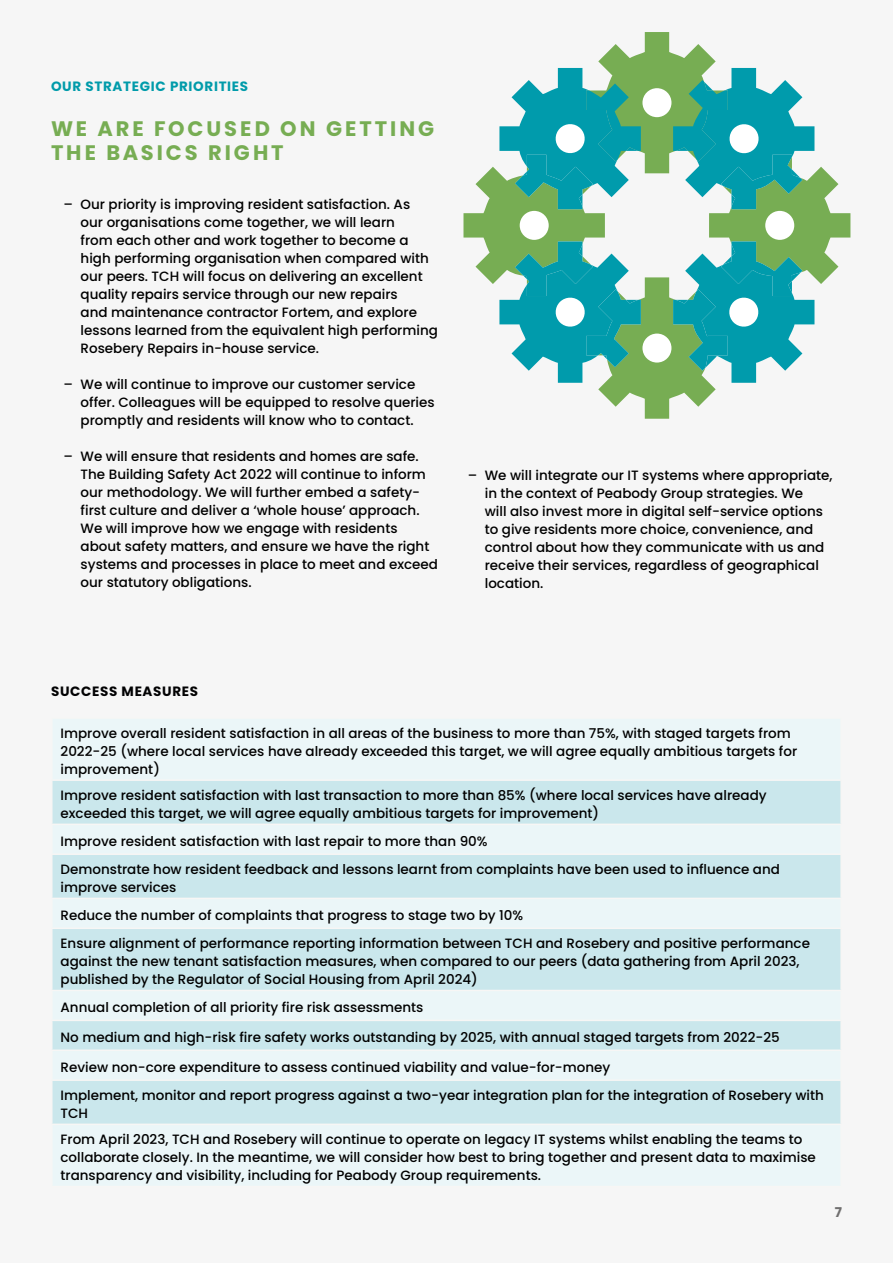
<style>
.page{position:relative;width:893px;height:1263px;background:#f6f6f6}
.page>*{position:absolute;margin:0;border:0;box-sizing:border-box;transform-origin:0 0}
.t1{font:700 21px/24px "Poppins";letter-spacing:.145em;color:#77ad53}
.t2{font:500 13.5px/18px "Poppins";color:#000}
.t3{font:700 13.5px "Poppins";letter-spacing:.05em;color:#009baa}
.t4{font:700 13.5px "Poppins";letter-spacing:.05em;color:#020203}
.t5{font:700 13.5px "Poppins";color:#706f6f}
</style>
<div class="page">
<div style="left:53px;top:719px;width:787px;height:466px;background:#ebf6f8"></div>
<svg style="left:53px;top:781px;width:787px;height:342px;fill:#cae7ec"></svg>
<hr style="left:51px;top:779px;width:791px;height:2px;background:#f7f6f5">
<hr style="left:51px;top:823px;width:791px;height:2px;background:#f7f6f5">
<hr style="left:51px;top:853px;width:791px;height:2px;background:#f7f6f5">
<hr style="left:51px;top:898px;width:791px;height:1px;background:#f7f6f5">
<hr style="left:51px;top:927px;width:791px;height:2px;background:#f7f6f5">
<hr style="left:51px;top:990px;width:791px;height:1px;background:#f7f6f5">
<hr style="left:51px;top:1020px;width:791px;height:1px;background:#f7f6f5">
<hr style="left:51px;top:1049px;width:791px;height:2px;background:#f7f6f5">
<hr style="left:51px;top:1079px;width:791px;height:2px;background:#f7f6f5">
<hr style="left:51px;top:1123px;width:791px;height:2px;background:#f7f6f5">
<svg style="left:463px;top:32px;width:387px;height:387px"></svg>
<p class="t3" style="left:51px;top:78px;width:199px">OUR STRATEGIC PRIORITIES</p>
<h1 class="t1" style="left:51px;top:117px;width:385px">WE ARE FOCUSED ON GETTING<br>THE BASICS RIGHT</h1>
<p class="t2" style="left:81px;top:195px;width:359px;text-indent:-17px">– Our priority is improving resident satisfaction. As<br>our organisations come together, we will learn<br>from each other and work together to become a high performing organisation when compared with our peers. TCH will focus on delivering an excellent quality repairs service through our new repairs<br>and maintenance contractor Fortem, and explore lessons learned from the equivalent high performing Rosebery Repairs in-house service.</p>
<p class="t2" style="left:81px;top:375px;width:356px;text-indent:-17px">– We will continue to improve our customer service offer. Colleagues will be equipped to resolve queries promptly and residents will know who to contact.</p>
<p class="t2" style="left:81px;top:447px;width:359px;text-indent:-17px">– We will ensure that residents and homes are safe.<br>The Building Safety Act 2022 will continue to inform our methodology. We will further embed a safety&shy;first culture and deliver a ‘whole house’ approach.<br>We will improve how we engage with residents about safety matters, and ensure we have the right systems and processes in place to meet and exceed our statutory obligations.</p>
<p class="t2" style="left:485px;top:467px;width:349px;text-indent:-17px">– We will integrate our IT systems where appropriate, in the context of Peabody Group strategies. We<br>will also invest more in digital self-service options to give residents more choice, convenience, and control about how they communicate with us and receive their services, regardless of geographical location.</p>
<p class="t4" style="left:51px;top:683px;width:149px">SUCCESS MEASURES</p>
<p class="t2" style="left:61px;top:724px;width:738px">Improve overall resident satisfaction in all areas of the business to more than 75%, with staged targets from<br>2022-25 (where local services have already exceeded this target, we will agree equally ambitious targets for improvement)</p>
<p class="t2" style="left:61px;top:787px;width:708px">Improve resident satisfaction with last transaction to more than 85% (where local services have already exceeded this target, we will agree equally ambitious targets for improvement)</p>
<p class="t2" style="left:61px;top:828px;width:721px;line-height:28px">Improve resident satisfaction with last repair to more than 90%<br>Demonstrate how resident feedback and lessons learnt from complaints have been used to influence and</p>
<p class="t2" style="left:61px;top:874px;width:751px;line-height:28px">improve services<br>Reduce the number of complaints that progress to stage two by 10%<br>Ensure alignment of performance reporting information between TCH and Rosebery and positive performance</p>
<p class="t2" style="left:61px;top:953px;width:740px">against the new tenant satisfaction measures, when compared to our peers (data gathering from April 2023, published by the Regulator of Social Housing from April 2024)</p>
<p class="t2" style="left:61px;top:999px;width:364px">Annual completion of all priority fire risk assessments</p>
<p class="t2" style="left:61px;top:1029px;width:721px">No medium and high-risk fire safety works outstanding by 2025, with annual staged targets from 2022-25</p>
<p class="t2" style="left:61px;top:1053px;width:765px;line-height:28px">Review non-core expenditure to assess continued viability and value-for-money<br>Implement, monitor and report progress against a two-year integration plan for the integration of Rosebery with</p>
<p class="t2" style="left:61px;top:1100px;width:743px;line-height:26.2px">TCH<br>From April 2023, TCH and Rosebery will continue to operate on legacy IT systems whilst enabling the teams to</p>
<p class="t2" style="left:61px;top:1149px;width:757px">collaborate closely. In the meantime, we will consider how best to bring together and present data to maximise transparency and visibility, including for Peabody Group requirements.</p>
<p class="t5" style="left:835px;top:1205px;width:9px">7</p>
</div>
